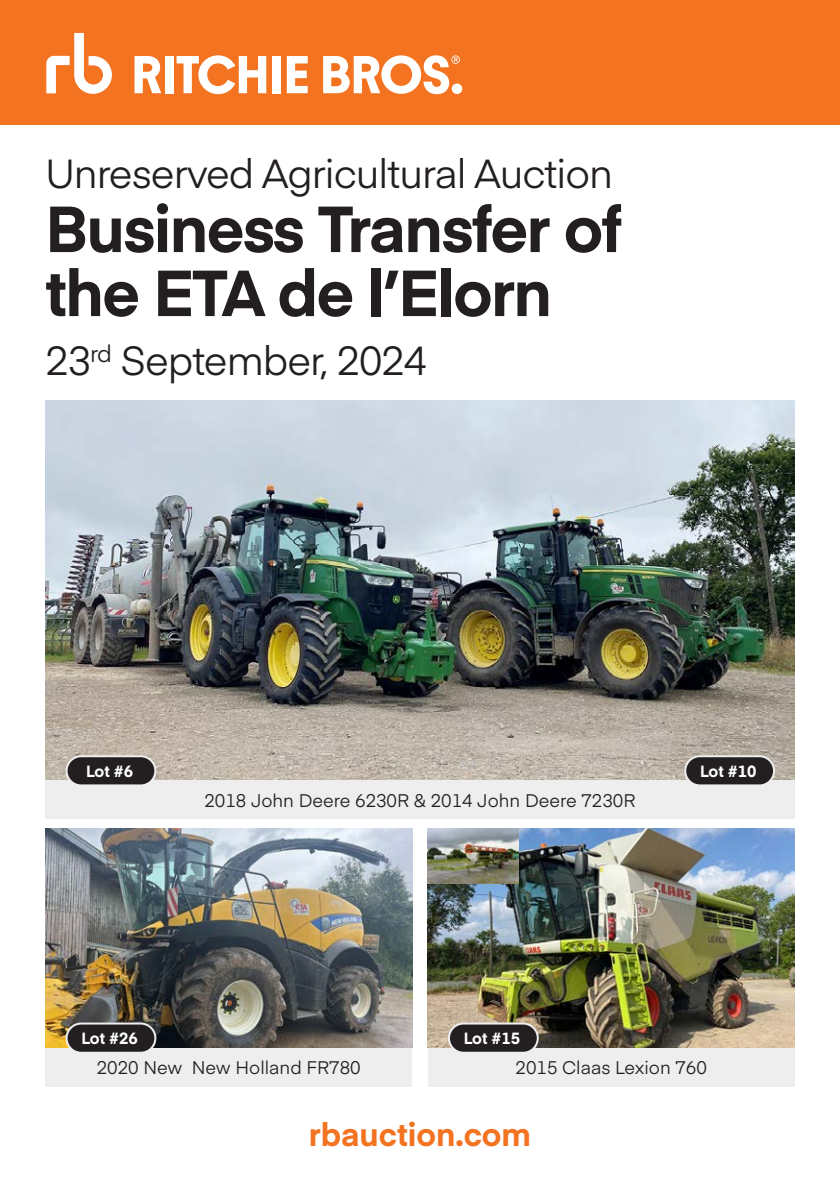
<style>
.page{position:relative;width:840px;height:1191px;background:#fff}
.page>*{position:absolute;margin:0;border:0;box-sizing:border-box;transform-origin:0 0}
.t1{font:700 64px "Eina 01";letter-spacing:-.025em;color:#231f20}
.t2{font:40px "Eina 01";letter-spacing:-.025em;color:#231f20}
.t3{font:700 32px "Eina 01";color:#f47321}
.t4{font:18px "Eina 01";color:#231f20}
.t5{font:700 16px "Eina 01";color:#fff}
</style>
<div class="page">
<div style="left:0;top:0;width:839px;height:125px;background:#f47321"></div>
<svg style="left:46px;top:33px;width:66px;height:61px"></svg>
<svg style="left:134px;top:56px;width:27px;height:37px"></svg>
<div style="left:165px;top:56px;width:8px;height:37px;background:#fff"></div>
<svg style="left:176px;top:55px;width:90px;height:39px"></svg>
<div style="left:272px;top:56px;width:8px;height:37px;background:#fff"></div>
<svg style="left:287px;top:56px;width:20px;height:37px"></svg>
<div style="left:451px;top:83px;width:11px;height:11px;background:#fff;border-radius:50%"></div>
<svg style="left:323px;top:55px;width:136px;height:39px"></svg>
<img style="left:45px;top:401px;width:749px;height:379px">
<div style="left:45px;top:780px;width:749px;height:39px;background:#eeeeef"></div>
<div style="left:427px;top:1047px;width:367px;height:39px;background:#eeeeef"></div>
<div style="left:45px;top:1047px;width:367px;height:39px;background:#eeeeef"></div>
<img style="left:45px;top:829px;width:367px;height:218px">
<img style="left:427px;top:829px;width:367px;height:218px">
<div style="left:66px;top:756px;width:89px;height:29px;background:#231f20;border-radius:15px"></div>
<div style="left:65px;top:755px;width:91px;height:31px;border:2px solid #eeeeef;border-radius:15px"></div>
<div style="left:66px;top:1023px;width:89px;height:29px;background:#231f20;border-radius:15px"></div>
<div style="left:65px;top:1022px;width:91px;height:31px;border:2px solid #eeeeef;border-radius:15px"></div>
<div style="left:448px;top:1023px;width:89px;height:29px;background:#231f20;border-radius:15px"></div>
<div style="left:447px;top:1022px;width:91px;height:31px;border:2px solid #eeeeef;border-radius:15px"></div>
<div style="left:684px;top:756px;width:89px;height:29px;background:#231f20;border-radius:15px"></div>
<div style="left:683px;top:755px;width:91px;height:31px;border:2px solid #eeeeef;border-radius:15px"></div>
<img style="left:427px;top:829px;width:91px;height:54px">
<p class="t2" style="left:45px;top:144px;width:568px">Unreserved Agricultural Auction</p>
<p class="t1" style="left:45px;top:182px;width:578px">Business Transfer of</p>
<p class="t1" style="left:45px;top:246px;width:508px">the ETA de l’Elorn</p>
<p class="t2" style="left:45px;top:331px;width:383px">23<sup>rd</sup> September, 2024</p>
<p class="t5" style="left:86px;top:759px;width:48px">Lot #6</p>
<p class="t4" style="left:204px;top:787px;width:432px">2018 John Deere 6230R &amp; 2014 John Deere 7230R</p>
<p class="t5" style="left:699px;top:759px;width:58px">Lot #10</p>
<p class="t5" style="left:81px;top:1026px;width:58px">Lot #26</p>
<p class="t5" style="left:463px;top:1026px;width:58px">Lot #15</p>
<p class="t4" style="left:97px;top:1054px;width:265px">2020 New New Holland FR780</p>
<p class="t4" style="left:515px;top:1054px;width:193px">2015 Claas Lexion 760</p>
<p class="t3" style="left:309px;top:1110px;width:223px">rbauction.com</p>
</div>
